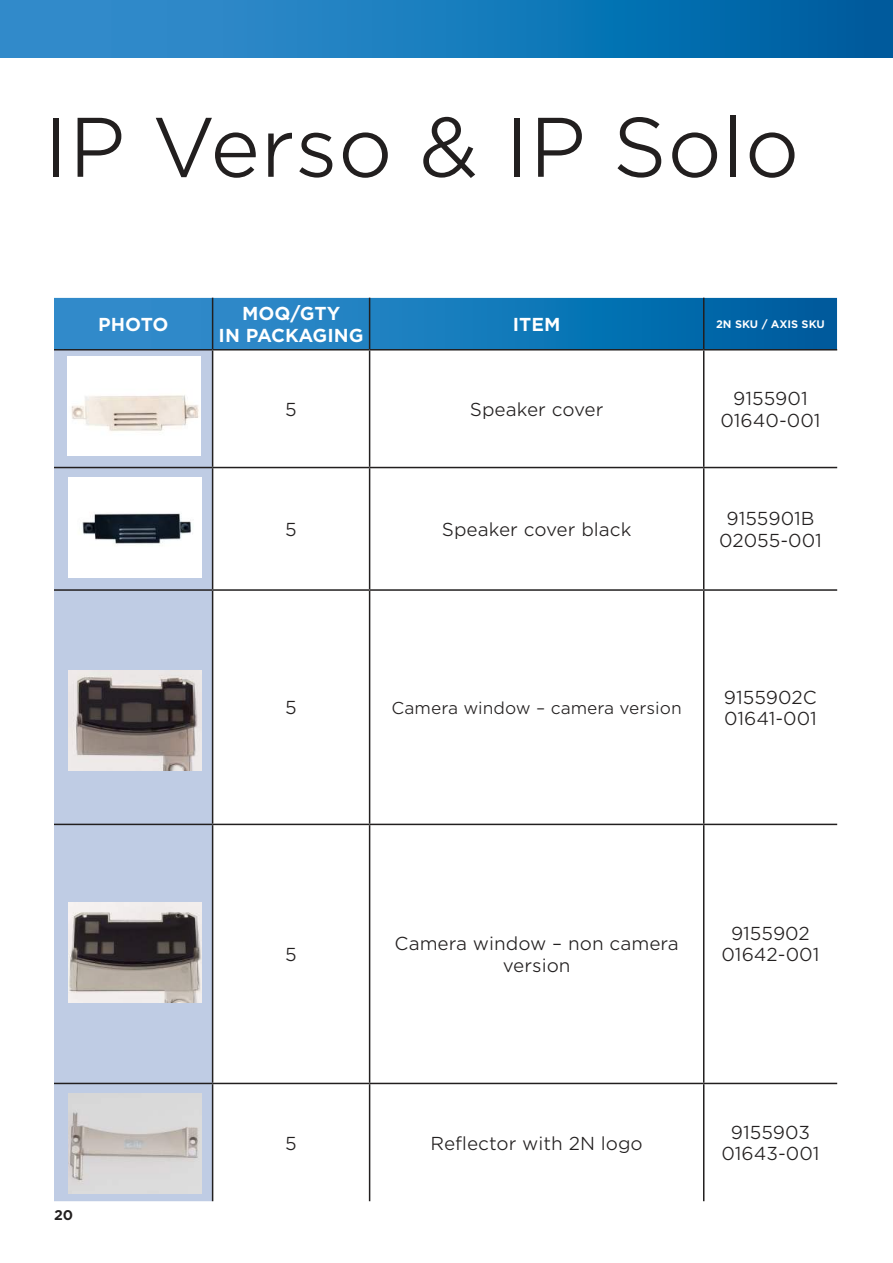
<style>
.page{position:relative;width:893px;height:1263px;background:#fff}
.page>*{position:absolute;margin:0;border:0;box-sizing:border-box;transform-origin:0 0}
.t1{font:300 81px "Gotham S Sm";color:#221f1f}
.t2{font:300 18px/21.6px "Gotham S Sm";color:#221f1f;text-align:center}
.t3{font:700 18px/21.6px "Gotham S Sm";color:#fff;text-align:center}
.t4{font:300 16.5px "Gotham S Sm";color:#221f1f}
.t5{font:700 13.5px "Gotham S Sm";color:#221f1f}
.t6{font:700 10.5px "Gotham S Sm";color:#fff}
</style>
<div class="page">
<img style="left:0;top:0;width:893px;height:57px">
<img style="left:54px;top:298px;width:783px;height:51px">
<div style="left:54px;top:350px;width:158px;height:851px;background:#bfcce4"></div>
<hr style="left:212px;top:298px;width:1px;height:51px;background:#221f1f">
<hr style="left:369px;top:298px;width:1px;height:51px;background:#221f1f">
<hr style="left:703px;top:298px;width:1px;height:51px;background:#221f1f">
<hr style="left:54px;top:349px;width:159px;height:1px;background:#221f1f">
<hr style="left:213px;top:349px;width:157px;height:1px;background:#221f1f">
<hr style="left:212px;top:350px;width:1px;height:117px;background:#221f1f">
<hr style="left:370px;top:349px;width:334px;height:1px;background:#221f1f">
<hr style="left:369px;top:350px;width:1px;height:117px;background:#221f1f">
<hr style="left:704px;top:349px;width:133px;height:1px;background:#221f1f">
<hr style="left:703px;top:350px;width:1px;height:117px;background:#221f1f">
<hr style="left:54px;top:467px;width:159px;height:1px;background:#221f1f">
<hr style="left:213px;top:467px;width:157px;height:1px;background:#221f1f">
<hr style="left:212px;top:468px;width:1px;height:121px;background:#221f1f">
<hr style="left:370px;top:467px;width:334px;height:1px;background:#221f1f">
<hr style="left:369px;top:468px;width:1px;height:121px;background:#221f1f">
<hr style="left:704px;top:467px;width:133px;height:1px;background:#221f1f">
<hr style="left:703px;top:468px;width:1px;height:121px;background:#221f1f">
<hr style="left:54px;top:589px;width:159px;height:2px;background:#221f1f">
<hr style="left:213px;top:589px;width:157px;height:2px;background:#221f1f">
<hr style="left:212px;top:591px;width:1px;height:233px;background:#221f1f">
<hr style="left:370px;top:589px;width:334px;height:2px;background:#221f1f">
<hr style="left:369px;top:591px;width:1px;height:233px;background:#221f1f">
<hr style="left:704px;top:589px;width:133px;height:2px;background:#221f1f">
<hr style="left:703px;top:591px;width:1px;height:233px;background:#221f1f">
<hr style="left:54px;top:824px;width:159px;height:1px;background:#221f1f">
<hr style="left:213px;top:824px;width:157px;height:1px;background:#221f1f">
<hr style="left:212px;top:825px;width:1px;height:258px;background:#221f1f">
<hr style="left:370px;top:824px;width:334px;height:1px;background:#221f1f">
<hr style="left:369px;top:825px;width:1px;height:258px;background:#221f1f">
<hr style="left:704px;top:824px;width:133px;height:1px;background:#221f1f">
<hr style="left:703px;top:825px;width:1px;height:258px;background:#221f1f">
<hr style="left:54px;top:1083px;width:159px;height:1px;background:#221f1f">
<hr style="left:213px;top:1083px;width:157px;height:1px;background:#221f1f">
<hr style="left:212px;top:1084px;width:1px;height:117px;background:#221f1f">
<hr style="left:370px;top:1083px;width:334px;height:1px;background:#221f1f">
<hr style="left:369px;top:1084px;width:1px;height:117px;background:#221f1f">
<hr style="left:704px;top:1083px;width:133px;height:1px;background:#221f1f">
<hr style="left:703px;top:1084px;width:1px;height:117px;background:#221f1f">
<img style="left:68px;top:356px;width:133px;height:100px">
<img style="left:68px;top:477px;width:133px;height:100px">
<img style="left:68px;top:671px;width:133px;height:100px">
<img style="left:68px;top:902px;width:133px;height:100px">
<img style="left:68px;top:1094px;width:133px;height:100px">
<h1 class="t1" style="left:44px;top:110px;width:757px">IP Verso &amp; IP Solo</h1>
<p class="t3" style="left:98px;top:314px;width:72px">PHOTO</p>
<p class="t3" style="left:219px;top:304px;width:146px">MOQ/GTY<br>IN PACKAGING</p>
<p class="t3" style="left:513px;top:314px;width:49px">ITEM</p>
<p class="t6" style="left:716px;top:319px;width:110px">2N SKU / AXIS SKU</p>
<p class="t2" style="left:285px;top:399px;width:13px">5</p>
<p class="t2" style="left:470px;top:399px;width:135px">Speaker cover</p>
<p class="t2" style="left:720px;top:389px;width:102px">9155901<br>01640-001</p>
<p class="t2" style="left:285px;top:519px;width:13px">5</p>
<p class="t2" style="left:442px;top:519px;width:191px">Speaker cover black</p>
<p class="t2" style="left:719px;top:509px;width:104px">9155901B<br>02055-001</p>
<p class="t2" style="left:285px;top:698px;width:13px">5</p>
<p class="t4" style="left:392px;top:700px;width:292px">Camera window – camera version</p>
<p class="t2" style="left:724px;top:687px;width:95px;text-align:left">9155902C<br>01641-001</p>
<p class="t5" style="left:54px;top:1208px;width:21px">20</p>
<p class="t2" style="left:285px;top:945px;width:13px">5</p>
<p class="t2" style="left:395px;top:934px;width:286px">Camera window – non camera version</p>
<p class="t2" style="left:721px;top:923px;width:99px">9155902<br>01642-001</p>
<p class="t2" style="left:285px;top:1133px;width:13px">5</p>
<p class="t2" style="left:430px;top:1133px;width:214px">Reflector with 2N logo</p>
<p class="t2" style="left:721px;top:1122px;width:100px">9155903<br>01643-001</p>
</div>
